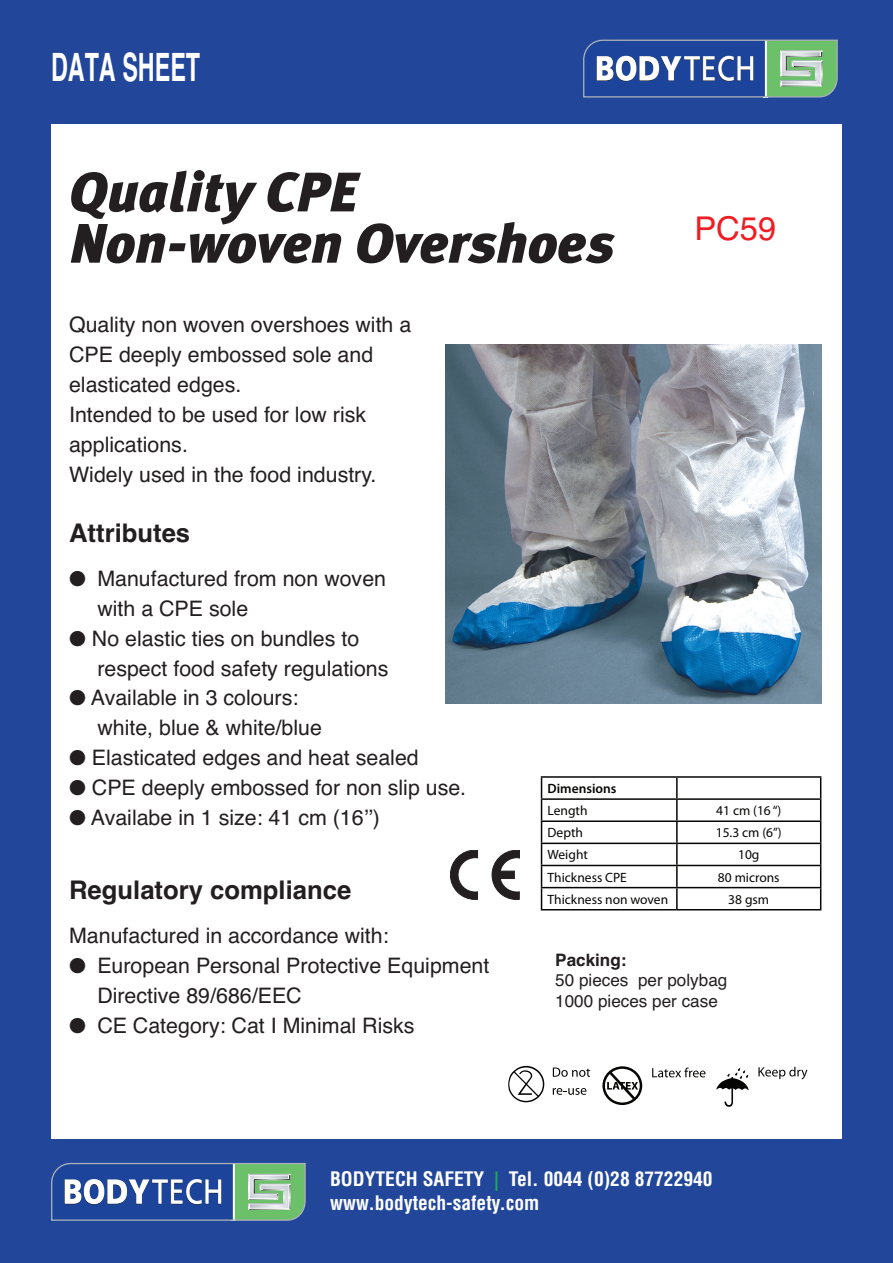
<style>
.page{position:relative;width:893px;height:1263px;background:#22469a}
.page>*{position:absolute;margin:0;border:0;box-sizing:border-box;transform-origin:0 0}
.t1{font:italic 900 55.5px/51.3px "Meta Plus";color:#231f20}
.t2{font:700 condensed 39px "Helvetica";color:#fff;scale:.73 1}
.t3{font:32.85px "Helvetica";color:#ee1d23}
.t4{font:700 25.65px "Helvetica";color:#231f20}
.t5{font:21.3px/29.8px "Helvetica";color:#231f20}
.t6{font:700 condensed 19.5px/23.4px "Helvetica";color:#fff}
.t7{font:17.1px/20.5px "Helvetica";color:#231f20}
.t8{font:700 17.1px "Helvetica";color:#231f20}
.t9{font:13.5px "Myriad Pro";color:#050504}
.t10{font:600 13.5px "Myriad Pro";color:#050504}
.s1{color:#1ea65b}
</style>
<div class="page">
<div style="left:51px;top:125px;width:791px;height:1014px;background:#fff"></div>
<svg style="left:583px;top:40px;width:255px;height:58px"></svg>
<svg style="left:51px;top:1163px;width:255px;height:58px"></svg>
<img style="left:446px;top:344px;width:375px;height:360px">
<svg style="left:492px;top:850px;width:28px;height:49px"></svg>
<svg style="left:450px;top:850px;width:28px;height:49px"></svg>
<svg style="left:508px;top:1066px;width:36px;height:36px"></svg>
<svg style="left:553px;top:1067px;width:37px;height:10px"></svg>
<svg style="left:553px;top:1088px;width:33px;height:7px"></svg>
<svg style="left:716px;top:1068px;width:33px;height:39px"></svg>
<svg style="left:758px;top:1067px;width:49px;height:12px"></svg>
<svg style="left:652px;top:1067px;width:53px;height:10px"></svg>
<div style="left:602px;top:1066px;width:40px;height:39px;border:3px solid #050504;border-radius:50%"></div>
<svg style="left:606px;top:1069px;width:32px;height:33px"></svg>
<hr style="left:541px;top:776px;width:136px;height:2px;background:#050504">
<hr style="left:541px;top:798px;width:136px;height:2px;background:#050504">
<hr style="left:676px;top:800px;width:2px;height:20px;background:#050504">
<hr style="left:541px;top:820px;width:136px;height:2px;background:#050504">
<hr style="left:677px;top:820px;width:144px;height:2px;background:#050504">
<hr style="left:676px;top:822px;width:2px;height:21px;background:#050504">
<hr style="left:541px;top:843px;width:136px;height:1px;background:#050504">
<hr style="left:677px;top:843px;width:144px;height:1px;background:#050504">
<hr style="left:676px;top:844px;width:2px;height:21px;background:#050504">
<hr style="left:541px;top:865px;width:136px;height:1px;background:#050504">
<hr style="left:677px;top:865px;width:144px;height:1px;background:#050504">
<hr style="left:676px;top:866px;width:2px;height:21px;background:#050504">
<hr style="left:541px;top:887px;width:136px;height:1px;background:#050504">
<svg style="left:541px;top:778px;width:1px;height:131px"></svg>
<hr style="left:677px;top:887px;width:144px;height:1px;background:#050504">
<hr style="left:676px;top:888px;width:2px;height:21px;background:#050504">
<hr style="left:541px;top:909px;width:136px;height:1px;background:#050504">
<hr style="left:677px;top:909px;width:144px;height:1px;background:#050504">
<hr style="left:677px;top:776px;width:144px;height:2px;background:#050504">
<hr style="left:676px;top:778px;width:2px;height:20px;background:#050504">
<svg style="left:820px;top:778px;width:1px;height:131px"></svg>
<hr style="left:677px;top:798px;width:144px;height:2px;background:#050504">
<h2 class="t2" style="left:51px;top:45px;width:206px">DATA SHEET</h2>
<h1 class="t1" style="left:69px;top:167px;width:546px">Quality CPE<br>Non-woven Overshoes</h1>
<h3 class="t3" style="left:694px;top:209px;width:83px">PC59</h3>
<p class="t5" style="left:69px;top:310px;width:344px">Quality non woven overshoes with a<br>CPE deeply embossed sole and elasticated edges.<br>Intended to be used for low risk applications.<br>Widely used in the food industry.</p>
<p class="t4" style="left:69px;top:518px;width:123px">Attributes</p>
<p class="t5" style="left:97px;top:563px;width:290px;text-indent:-28px">● Manufactured from non woven with a CPE sole</p>
<p class="t5" style="left:97px;top:623px;width:293px;text-indent:-28px">● No elastic ties on bundles to respect food safety regulations</p>
<p class="t5" style="left:97px;top:683px;width:226px;text-indent:-28px">● Available in 3 colours: white, blue &amp; white/blue</p>
<p class="t5" style="left:69px;top:743px;width:351px">● Elasticated edges and heat sealed</p>
<p class="t5" style="left:69px;top:773px;width:399px">● CPE deeply embossed for non slip use.</p>
<p class="t5" style="left:69px;top:803px;width:312px">● Availabe in 1 size: 41 cm (16’’)</p>
<p class="t4" style="left:69px;top:875px;width:284px">Regulatory compliance</p>
<p class="t5" style="left:69px;top:921px;width:321px">Manufactured in accordance with:</p>
<p class="t5" style="left:97px;top:951px;width:394px;text-indent:-28px">● European Personal Protective Equipment<br>Directive 89/686/EEC</p>
<p class="t5" style="left:69px;top:1011px;width:347px">● CE Category: Cat I Minimal Risks</p>
<p class="t10" style="left:548px;top:783px;width:70px">Dimensions</p>
<p class="t9" style="left:548px;top:806px;width:41px">Length</p>
<p class="t9" style="left:716px;top:806px;width:67px">41 cm (16 ‘‘)</p>
<p class="t9" style="left:548px;top:828px;width:37px">Depth</p>
<p class="t9" style="left:716px;top:828px;width:68px">15.3 cm (6’’)</p>
<p class="t9" style="left:548px;top:850px;width:42px">Weight</p>
<p class="t9" style="left:738px;top:850px;width:23px">10g</p>
<p class="t9" style="left:548px;top:872px;width:81px">Thickness CPE</p>
<p class="t9" style="left:718px;top:872px;width:63px">80 microns</p>
<p class="t9" style="left:548px;top:894px;width:122px">Thickness non woven</p>
<p class="t9" style="left:728px;top:894px;width:42px">38 gsm</p>
<p class="t8" style="left:555px;top:950px;width:73px">Packing:</p>
<p class="t7" style="left:555px;top:970px;width:174px">50 pieces per polybag<br>1000 pieces per case</p>
<p class="t6" style="left:330px;top:1169px;width:384px">BODYTECH SAFETY <span class="s1">|</span> Tel. 0044 (0)28 87722940 www.bodytech-safety.com</p>
</div>
